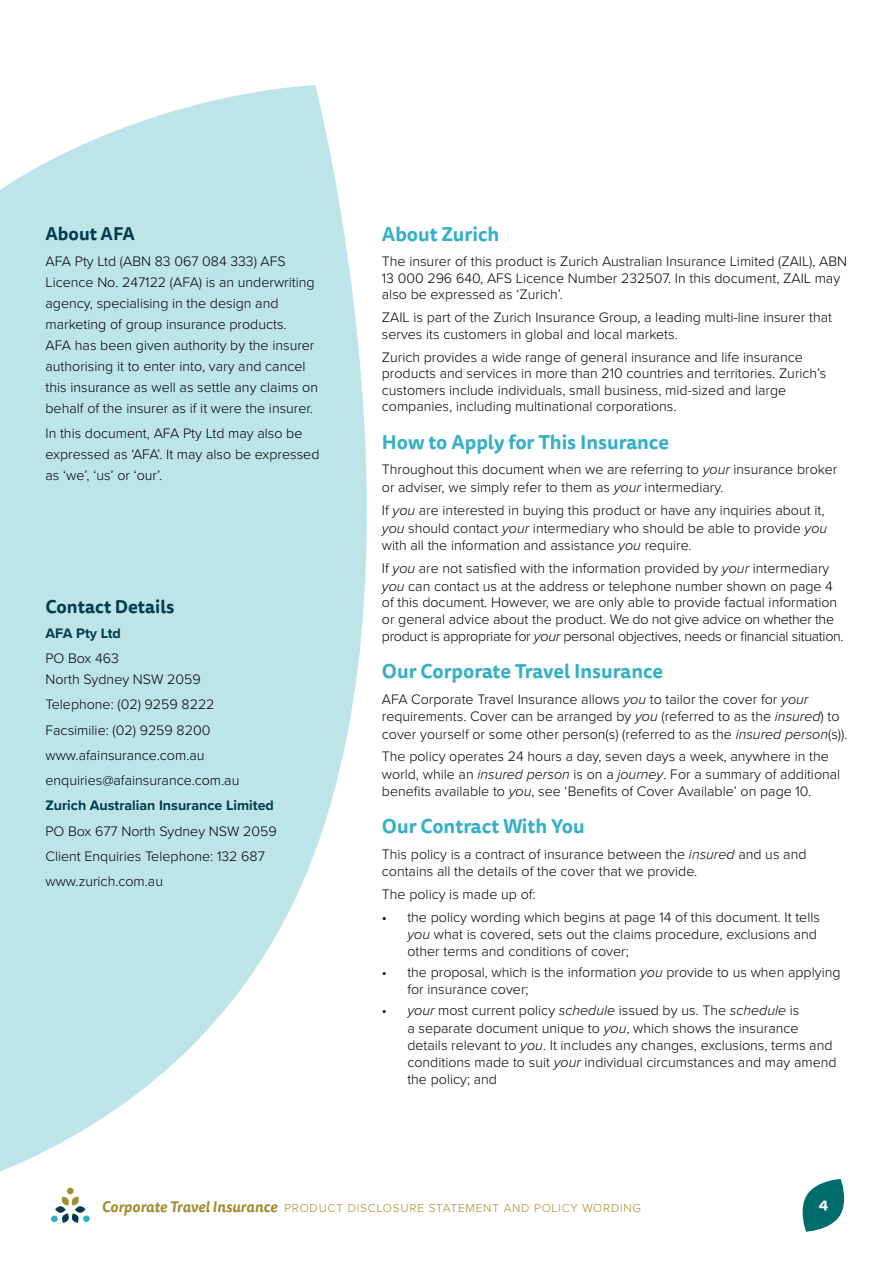
<style>
.page{position:relative;width:893px;height:1263px;background:#fff}
.page>*{position:absolute;margin:0;border:0;box-sizing:border-box;transform-origin:0 0}
.t1{font:700 19.5px "Tisa Sans Pro";color:#33afc8}
.t2{font:700 18px "Tisa Sans Pro";color:#003c4b}
.t3{font:700 15px "Tisa Sans Pro";color:#fff}
.t4{font:300 14.25px/21px "Proxima Nova";color:#000}
.t5{font:700 14.25px "Proxima Nova";color:#003c4b}
.t6{font:300 12px "Proxima Nova";letter-spacing:.06em;color:#a38d30}
.s1{font-style:italic}
.s2{font-family:"Tisa Sans Pro";font-weight:700;font-style:italic;font-size:15px}
</style>
<div class="page">
<svg style="left:0;top:85px;width:367px;height:1121px;fill:#bde4e9"></svg>
<svg style="left:75px;top:1206px;width:11px;height:7px"></svg>
<svg style="left:55px;top:1206px;width:11px;height:7px"></svg>
<svg style="left:51px;top:1213px;width:39px;height:10px"></svg>
<svg style="left:61px;top:1187px;width:19px;height:18px"></svg>
<svg style="left:802px;top:1179px;width:43px;height:52px"></svg>
<p class="t2" style="left:45px;top:226px;width:91px">About AFA</p>
<p class="t4" style="left:45px;top:251px;width:274px">AFA Pty Ltd (ABN 83 067 084 333) AFS Licence No. 247122 (AFA) is an underwriting agency, specialising in the design and marketing of group insurance products.<br>AFA has been given authority by the insurer authorising it to enter into, vary and cancel this insurance as well as settle any claims on behalf of the insurer as if it were the insurer.</p>
<p class="t4" style="left:45px;top:423px;width:275px">In this document, AFA Pty Ltd may also be expressed as ‘AFA’. It may also be expressed as ‘we’, ‘us’ or ‘our’.</p>
<p class="t2" style="left:45px;top:599px;width:131px">Contact Details</p>
<p class="t5" style="left:45px;top:627px;width:77px">AFA Pty Ltd</p>
<p class="t4" style="left:45px;top:649px;width:157px">PO Box 463<br>North Sydney NSW 2059</p>
<p class="t4" style="left:45px;top:693px;width:195px;line-height:25.2px">Telephone: (02) 9259 8222<br>Facsimilie: (02) 9259 8200 www.afainsurance.com.au enquiries@afainsurance.com.au</p>
<p class="t5" style="left:45px;top:800px;width:230px">Zurich Australian Insurance Limited</p>
<p class="t4" style="left:45px;top:819px;width:233px;line-height:25.2px">PO Box 677 North Sydney NSW 2059<br>Client Enquiries Telephone: 132 687 www.zurich.com.au</p>
<h1 class="t1" style="left:382px;top:226px;width:119px">About Zurich</h1>
<p class="t4" style="left:382px;top:254px;width:467px;line-height:16.5px">The insurer of this product is Zurich Australian Insurance Limited (ZAIL), ABN<br>13 000 296 640, AFS Licence Number 232507. In this document, ZAIL may also be expressed as ‘Zurich’.</p>
<p class="t4" style="left:382px;top:310px;width:452px;line-height:16.5px">ZAIL is part of the Zurich Insurance Group, a leading multi-line insurer that serves its customers in global and local markets.</p>
<p class="t4" style="left:382px;top:349px;width:446px;line-height:16.5px">Zurich provides a wide range of general insurance and life insurance products and services in more than 210 countries and territories. Zurich’s customers include individuals, small business, mid-sized and large companies, including multinational corporations.</p>
<h1 class="t1" style="left:382px;top:433px;width:289px">How to Apply for This Insurance</h1>
<p class="t4" style="left:382px;top:462px;width:457px;line-height:17.2px">Throughout this document when we are referring to <span class="s1">your</span> insurance broker or adviser, we simply refer to them as <span class="s1">your</span> intermediary.</p>
<p class="t4" style="left:382px;top:503px;width:447px;line-height:17.2px">If <span class="s1">you</span> are interested in buying this product or have any inquiries about it, <span class="s1">you</span> should contact <span class="s1">your</span> intermediary who should be able to provide <span class="s1">you </span>with all the information and assistance <span class="s1">you</span> require.</p>
<p class="t4" style="left:382px;top:561px;width:463px;line-height:16.8px">If <span class="s1">you</span> are not satisfied with the information provided by <span class="s1">your</span> intermediary <span class="s1">you</span> can contact us at the address or telephone number shown on page 4 of this document. However, we are only able to provide factual information or general advice about the product. We do not give advice on whether the product is appropriate for <span class="s1">your</span> personal objectives, needs or financial situation.</p>
<h1 class="t1" style="left:382px;top:663px;width:283px">Our Corporate Travel Insurance</h1>
<p class="t4" style="left:382px;top:691px;width:467px;line-height:17.2px">AFA Corporate Travel Insurance allows <span class="s1">you</span> to tailor the cover for <span class="s1">your </span>requirements. Cover can be arranged by <span class="s1">you</span> (referred to as the <span class="s1">insured</span>) to cover yourself or some other person(s) (referred to as the <span class="s1">insured person</span>(s)).</p>
<p class="t4" style="left:382px;top:749px;width:460px;line-height:17.2px">The policy operates 24 hours a day, seven days a week, anywhere in the world, while an <span class="s1">insured person</span> is on a <span class="s1">journey</span>. For a summary of additional benefits available to <span class="s1">you</span>, see ‘Benefits of Cover Available’ on page 10.</p>
<h1 class="t1" style="left:382px;top:818px;width:204px">Our Contract With You</h1>
<p class="t4" style="left:382px;top:846px;width:426px;line-height:17.2px">This policy is a contract of insurance between the <span class="s1">insured</span> and us and contains all the details of the cover that we provide.</p>
<p class="t4" style="left:382px;top:885px;width:155px">The policy is made up of:</p>
<p class="t4" style="left:407px;top:910px;width:414px;line-height:16.8px;text-indent:-26px">• the policy wording which begins at page 14 of this document. It tells <span class="s1">you</span> what is covered, sets out the claims procedure, exclusions and other terms and conditions of cover;</p>
<p class="t4" style="left:407px;top:965px;width:435px;line-height:16.5px;text-indent:-26px">• the proposal, which is the information <span class="s1">you</span> provide to us when applying for insurance cover;</p>
<p class="t4" style="left:407px;top:1003px;width:431px;line-height:17.1px;text-indent:-26px">• <span class="s1">your</span> most current policy <span class="s1">schedule</span> issued by us. The <span class="s1">schedule</span> is<br>a separate document unique to <span class="s1">you</span>, which shows the insurance details relevant to <span class="s1">you</span>. It includes any changes, exclusions, terms and conditions made to suit <span class="s1">your</span> individual circumstances and may amend the policy; and</p>
<p class="t6" style="left:102px;top:1202px;width:541px"><span class="s2">Corporate Travel Insurance</span> PRODUCT DISCLOSURE STATEMENT AND POLICY WORDING</p>
<p class="t3" style="left:819px;top:1197px;width:11px">4</p>
</div>
